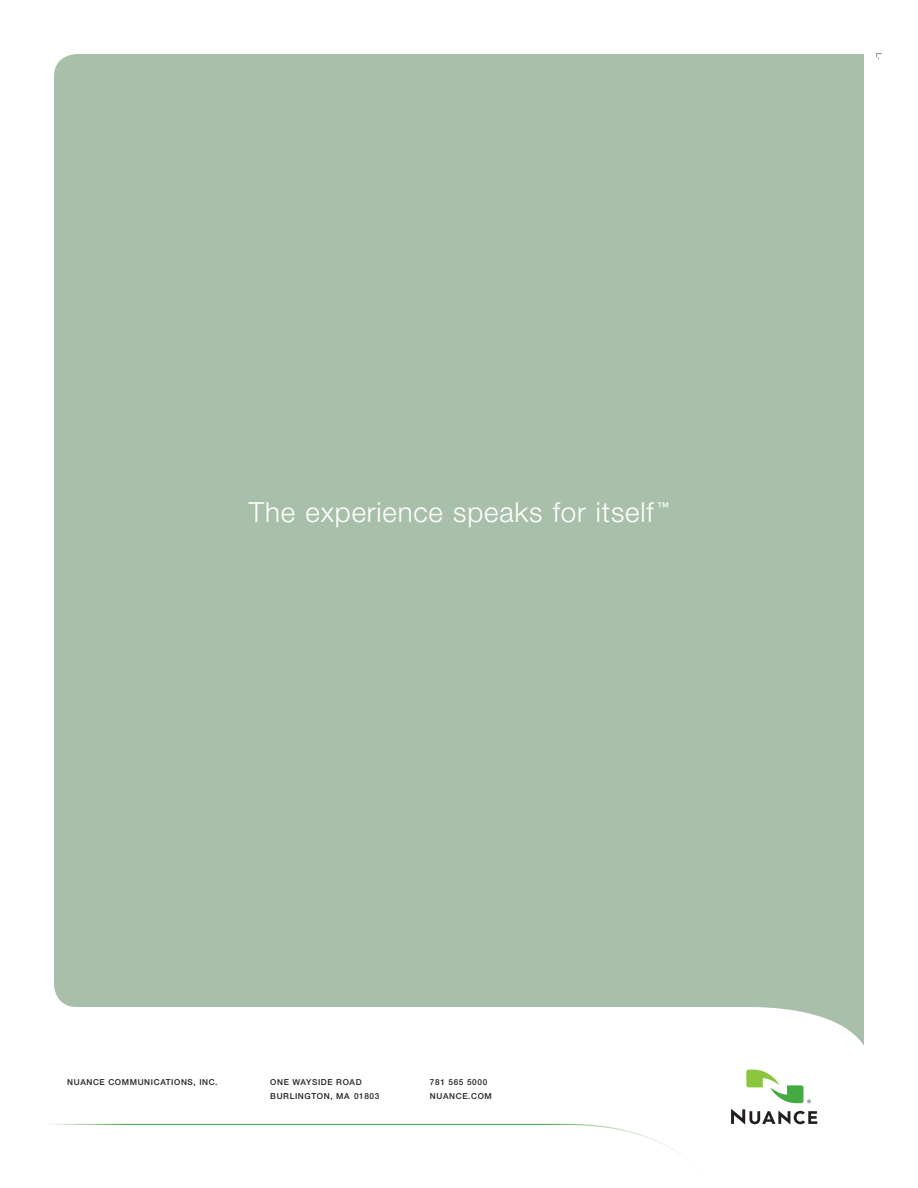
<style>
.page{position:relative;width:918px;height:1188px;background:#fff}
.page>*{position:absolute;margin:0;border:0;box-sizing:border-box;transform-origin:0 0}
.t1{font:300 27.75px "Helvetica Neue";letter-spacing:.03em;color:#fff}
.t2{font:500 12px "Helvetica Neue";color:#fff}
.t3{font:500 8.25px/14.2px "Helvetica Neue";letter-spacing:.075em;color:#231f20}
.t4{font:300 7.5px "Helvetica Neue";color:#231f20}
</style>
<div class="page">
<svg style="left:746px;top:1070px;width:65px;height:33px"></svg>
<svg style="left:569px;top:1109px;width:248px;height:47px"></svg>
<div style="left:54px;top:54px;width:810px;height:992px;background:#a8c0aa"></div>
<h1 class="t1" style="left:249px;top:502px;width:406px">The experience speaks for itself</h1>
<h2 class="t2" style="left:657px;top:502px;width:13px">™</h2>
<p class="t4" style="left:882px;top:53px;width:8px;rotate:90deg">L-</p>
<p class="t3" style="left:67px;top:1075px;width:152px">NUANCE COMMUNICATIONS, INC.</p>
<p class="t3" style="left:430px;top:1075px;width:63px">781 565 5000<br>NUANCE.COM</p>
<p class="t3" style="left:270px;top:1075px;width:111px">ONE WAYSIDE ROAD<br>BURLINGTON, MA 01803</p>
</div>
